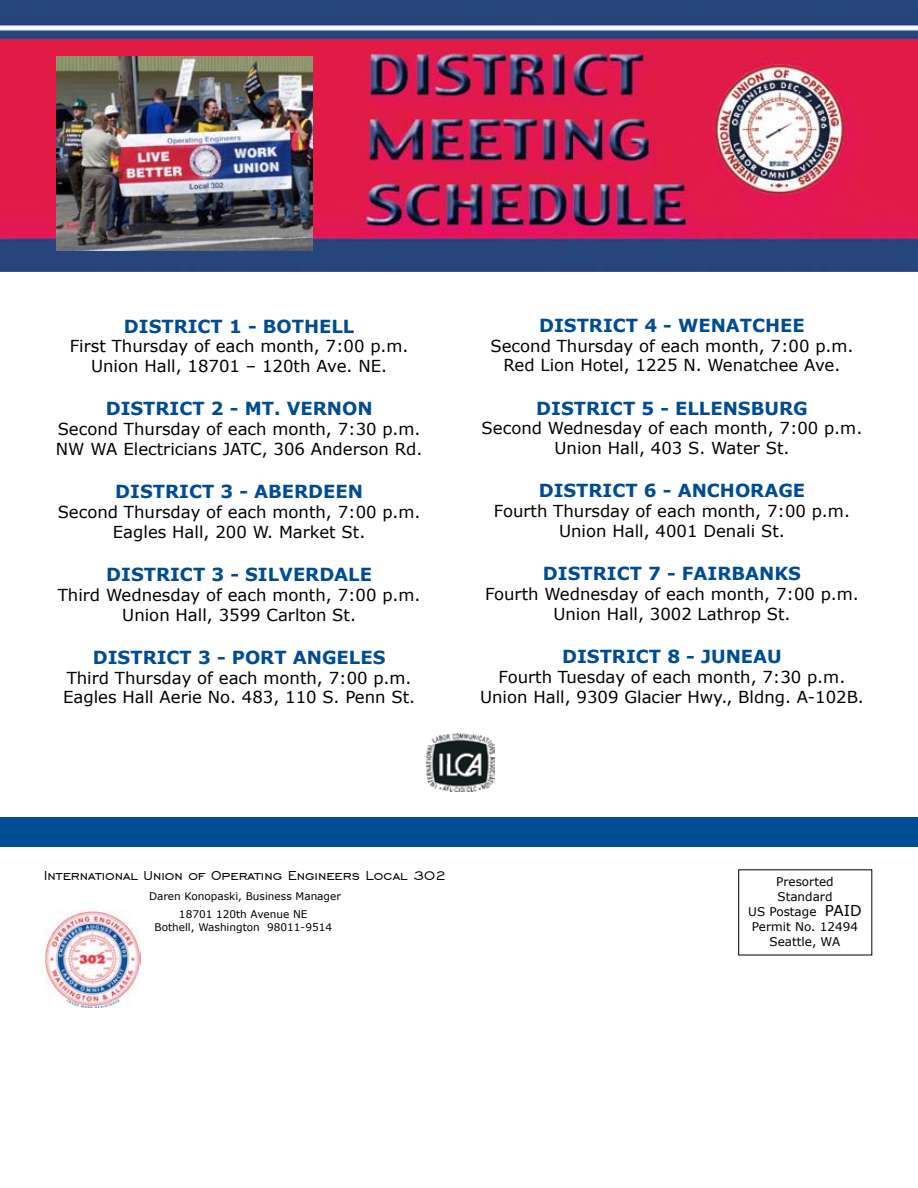
<style>
.page{position:relative;width:918px;height:1188px;background:#fff}
.page>*{position:absolute;margin:0;border:0;box-sizing:border-box;transform-origin:0 0}
.t1{font:700 18px "Verdana";color:#004c93}
.t2{font:16.5px/19.8px "Verdana";color:#000;text-align:center}
.t3{font:16.5px "Engravers Gothic BT";color:#000}
.t4{font:12px/15px "Verdana";color:#000;text-align:center}
.t5{font:10.5px/12.6px "Verdana";color:#000;text-align:center}
.s1{font-size:15px}
</style>
<div class="page">
<img style="left:0;top:0;width:918px;height:271px">
<div style="left:0;top:817px;width:918px;height:29px;background:#004c93"></div>
<img style="left:426px;top:733px;width:68px;height:58px">
<img style="left:44px;top:910px;width:96px;height:98px">
<img style="left:56px;top:56px;width:257px;height:194px">
<p class="t1" style="left:124px;top:315px;width:232px">DISTRICT 1 - BOTHELL</p>
<p class="t2" style="left:70px;top:336px;width:340px">First Thursday of each month, 7:00 p.m.<br>Union Hall, 18701 – 120th Ave. NE.</p>
<p class="t1" style="left:106px;top:397px;width:268px">DISTRICT 2 - MT. VERNON</p>
<p class="t2" style="left:56px;top:419px;width:368px;text-align:left">Second Thursday of each month, 7:30 p.m.<br>NW WA Electricians JATC, 306 Anderson Rd.</p>
<p class="t1" style="left:115px;top:480px;width:249px">DISTRICT 3 - ABERDEEN</p>
<p class="t2" style="left:58px;top:502px;width:364px">Second Thursday of each month, 7:00 p.m.<br>Eagles Hall, 200 W. Market St.</p>
<p class="t1" style="left:106px;top:563px;width:267px">DISTRICT 3 - SILVERDALE</p>
<p class="t2" style="left:58px;top:584px;width:364px">Third Wednesday of each month, 7:00 p.m.<br>Union Hall, 3599 Carlton St.</p>
<p class="t1" style="left:93px;top:646px;width:294px">DISTRICT 3 - PORT ANGELES</p>
<p class="t2" style="left:63px;top:667px;width:354px;text-align:left">Third Thursday of each month, 7:00 p.m.<br>Eagles Hall Aerie No. 483, 110 S. Penn St.</p>
<p class="t1" style="left:539px;top:314px;width:267px">DISTRICT 4 - WENATCHEE</p>
<p class="t2" style="left:491px;top:335px;width:364px">Second Thursday of each month, 7:00 p.m.<br>Red Lion Hotel, 1225 N. Wenatchee Ave.</p>
<p class="t1" style="left:536px;top:397px;width:273px">DISTRICT 5 - ELLENSBURG</p>
<p class="t2" style="left:482px;top:418px;width:382px">Second Wednesday of each month, 7:00 p.m.<br>Union Hall, 403 S. Water St.</p>
<p class="t1" style="left:539px;top:479px;width:268px">DISTRICT 6 - ANCHORAGE</p>
<p class="t2" style="left:494px;top:501px;width:358px">Fourth Thursday of each month, 7:00 p.m.<br>Union Hall, 4001 Denali St.</p>
<p class="t1" style="left:543px;top:562px;width:260px">DISTRICT 7 - FAIRBANKS</p>
<p class="t2" style="left:485px;top:584px;width:375px">Fourth Wednesday of each month, 7:00 p.m.<br>Union Hall, 3002 Lathrop St.</p>
<p class="t1" style="left:562px;top:645px;width:221px">DISTRICT 8 - JUNEAU</p>
<p class="t2" style="left:480px;top:666px;width:385px">Fourth Tuesday of each month, 7:30 p.m.<br>Union Hall, 9309 Glacier Hwy., Bldng. A-102B.</p>
<p class="t3" style="left:44px;top:866px;width:404px">International Union of Operating Engineers Local 302</p>
<p class="t5" style="left:149px;top:889px;width:193px">Daren Konopaski, Business Manager</p>
<p class="t5" style="left:154px;top:908px;width:179px">18701 120th Avenue NE<br>Bothell, Washington 98011-9514</p>
<p class="t4" style="left:748px;top:874px;width:115px">Presorted<br>Standard<br>US Postage <span class="s1">PAID<br></span>Permit No. 12494<br>Seattle, WA</p>
</div>
